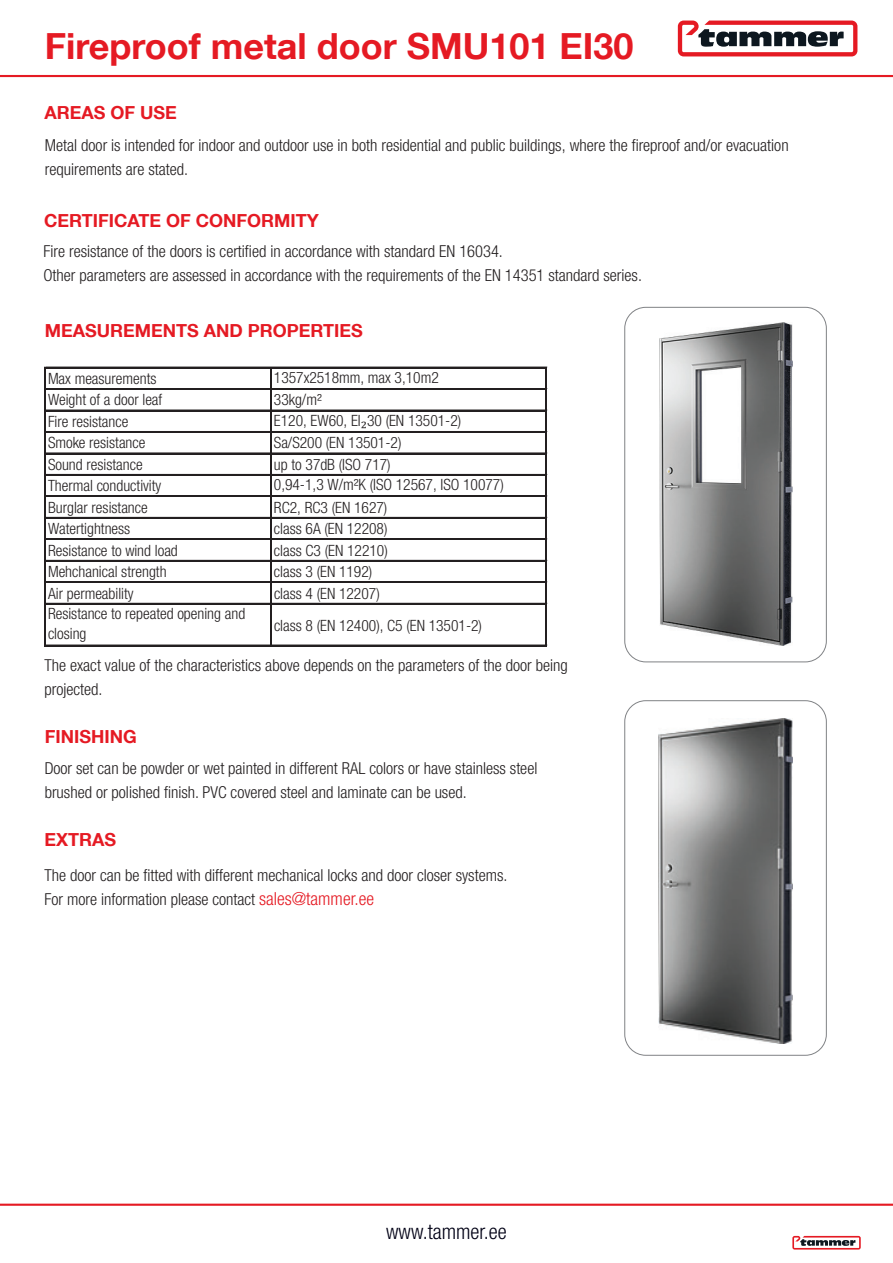
<style>
.page{position:relative;width:893px;height:1263px;background:#fff}
.page>*{position:absolute;margin:0;border:0;box-sizing:border-box;transform-origin:0 0}
.t1{font:700 36px "Helvetica Neue LT Com";color:#e51a23}
.t2{font:300 condensed 21px "Helvetica Neue LT Com";color:#000015}
.t3{font:700 18px "Helvetica Neue LT Com";color:#e51a23}
.t4{font:300 condensed 16.5px/24px "Helvetica Neue LT Com";color:#231f20}
.t5{font:300 condensed 15.6px/21.5px "Helvetica Neue LT Com";color:#231f20}
.s1{font-family:"Cambria Math";font-weight:400;font-stretch:normal}
.s2{font-size:18px;color:#e51a23}
</style>
<div class="page">
<svg style="left:678px;top:21px;width:179px;height:35px"></svg>
<hr style="left:0;top:75px;width:893px;height:2px;background:#e51a23">
<svg style="left:792px;top:1236px;width:69px;height:13px"></svg>
<hr style="left:0;top:1203px;width:893px;height:3px;background:#e51a23">
<div style="left:625px;top:307px;width:201px;height:355px;border:1px solid #808285;border-radius:21px"></div>
<img style="left:659px;top:322px;width:133px;height:323px">
<div style="left:625px;top:700px;width:201px;height:355px;border:1px solid #808285;border-radius:21px"></div>
<img style="left:659px;top:719px;width:133px;height:324px">
<hr style="left:45px;top:367px;width:1px;height:279px;background:#231f20">
<hr style="left:270px;top:368px;width:1px;height:278px;background:#231f20">
<hr style="left:271px;top:368px;width:1px;height:278px;background:#231f20">
<hr style="left:545px;top:368px;width:2px;height:278px;background:#231f20">
<hr style="left:46px;top:367px;width:501px;height:1px;background:#231f20">
<hr style="left:46px;top:388px;width:501px;height:2px;background:#231f20">
<hr style="left:46px;top:410px;width:501px;height:1px;background:#231f20">
<hr style="left:46px;top:431px;width:501px;height:2px;background:#231f20">
<hr style="left:46px;top:453px;width:501px;height:1px;background:#231f20">
<hr style="left:46px;top:474px;width:501px;height:2px;background:#231f20">
<hr style="left:46px;top:496px;width:501px;height:1px;background:#231f20">
<hr style="left:46px;top:517px;width:501px;height:2px;background:#231f20">
<hr style="left:46px;top:539px;width:501px;height:1px;background:#231f20">
<hr style="left:46px;top:560px;width:501px;height:2px;background:#231f20">
<hr style="left:46px;top:581px;width:501px;height:1px;background:#231f20">
<hr style="left:46px;top:582px;width:501px;height:1px;background:#231f20">
<hr style="left:46px;top:603px;width:501px;height:1px;background:#231f20">
<hr style="left:46px;top:645px;width:501px;height:1px;background:#231f20">
<h1 class="t1" style="left:45px;top:24px;width:590px">Fireproof metal door SMU101 EI30</h1>
<p class="t3" style="left:45px;top:102px;width:134px">AREAS OF USE</p>
<p class="t4" style="left:45px;top:133px;width:745px">Metal door is intended for indoor and outdoor use in both residential and public buildings, where the fireproof and/or evacuation requirements are stated.</p>
<p class="t3" style="left:44px;top:209px;width:276px">CERTIFICATE OF CONFORMITY</p>
<p class="t4" style="left:43px;top:239px;width:600px">Fire resistance of the doors is certified in accordance with standard EN 16034.<br>Other parameters are assessed in accordance with the requirements of the EN 14351 standard series.</p>
<p class="t3" style="left:45px;top:320px;width:320px">MEASUREMENTS AND PROPERTIES</p>
<p class="t5" style="left:48px;top:368px;width:116px">Max measurements<br>Weight of a door leaf</p>
<p class="t5" style="left:48px;top:410px;width:99px">Fire resistance<br>Smoke resistance</p>
<p class="t5" style="left:274px;top:366px;width:166px">1357x2518mm, max 3,10m2</p>
<p class="t5" style="left:274px;top:409px;width:189px">E120, EW60, EI<span class="s1">₂</span>30 (EN 13501-2)</p>
<p class="t5" style="left:274px;top:389px;width:49px">33kg/m²</p>
<p class="t5" style="left:274px;top:432px;width:129px">Sa/S200 (EN 13501-2)</p>
<p class="t5" style="left:48px;top:453px;width:96px">Sound resistance</p>
<p class="t5" style="left:274px;top:453px;width:118px">up to 37dB (ISO 717)</p>
<p class="t5" style="left:48px;top:475px;width:115px">Thermal conductivity<br>Burglar resistance</p>
<p class="t5" style="left:274px;top:474px;width:231px">0,94-1,3 W/m²K (ISO 12567, ISO 10077)</p>
<p class="t5" style="left:274px;top:496px;width:115px">RC2, RC3 (EN 1627)</p>
<p class="t5" style="left:48px;top:518px;width:84px">Watertightness</p>
<p class="t5" style="left:274px;top:518px;width:115px">class 6A (EN 12208)</p>
<p class="t5" style="left:48px;top:539px;width:131px">Resistance to wind load</p>
<p class="t5" style="left:274px;top:539px;width:115px">class C3 (EN 12210)</p>
<p class="t5" style="left:48px;top:561px;width:120px">Mehchanical strength</p>
<p class="t5" style="left:274px;top:561px;width:100px">class 3 (EN 1192)</p>
<p class="t5" style="left:48px;top:582px;width:87px">Air permeability</p>
<p class="t5" style="left:274px;top:577px;width:210px;line-height:32.1px">class 4 (EN 12207)<br>class 8 (EN 12400), C5 (EN 13501-2)</p>
<p class="t5" style="left:48px;top:603px;width:199px;line-height:20.2px">Resistance to repeated opening and closing</p>
<p class="t4" style="left:45px;top:653px;width:525px">The exact value of the characteristics above depends on the parameters of the door being projected.</p>
<p class="t3" style="left:45px;top:725px;width:93px">FINISHING</p>
<p class="t4" style="left:45px;top:756px;width:494px">Door set can be powder or wet painted in different RAL colors or have stainless steel brushed or polished finish. PVC covered steel and laminate can be used.</p>
<p class="t3" style="left:45px;top:829px;width:73px">EXTRAS</p>
<p class="t4" style="left:45px;top:863px;width:464px">The door can be fitted with different mechanical locks and door closer systems.<br>For more information please contact <span class="s2">sales@tammer.ee</span></p>
<p class="t2" style="left:386px;top:1220px;width:122px">www.tammer.ee</p>
</div>
